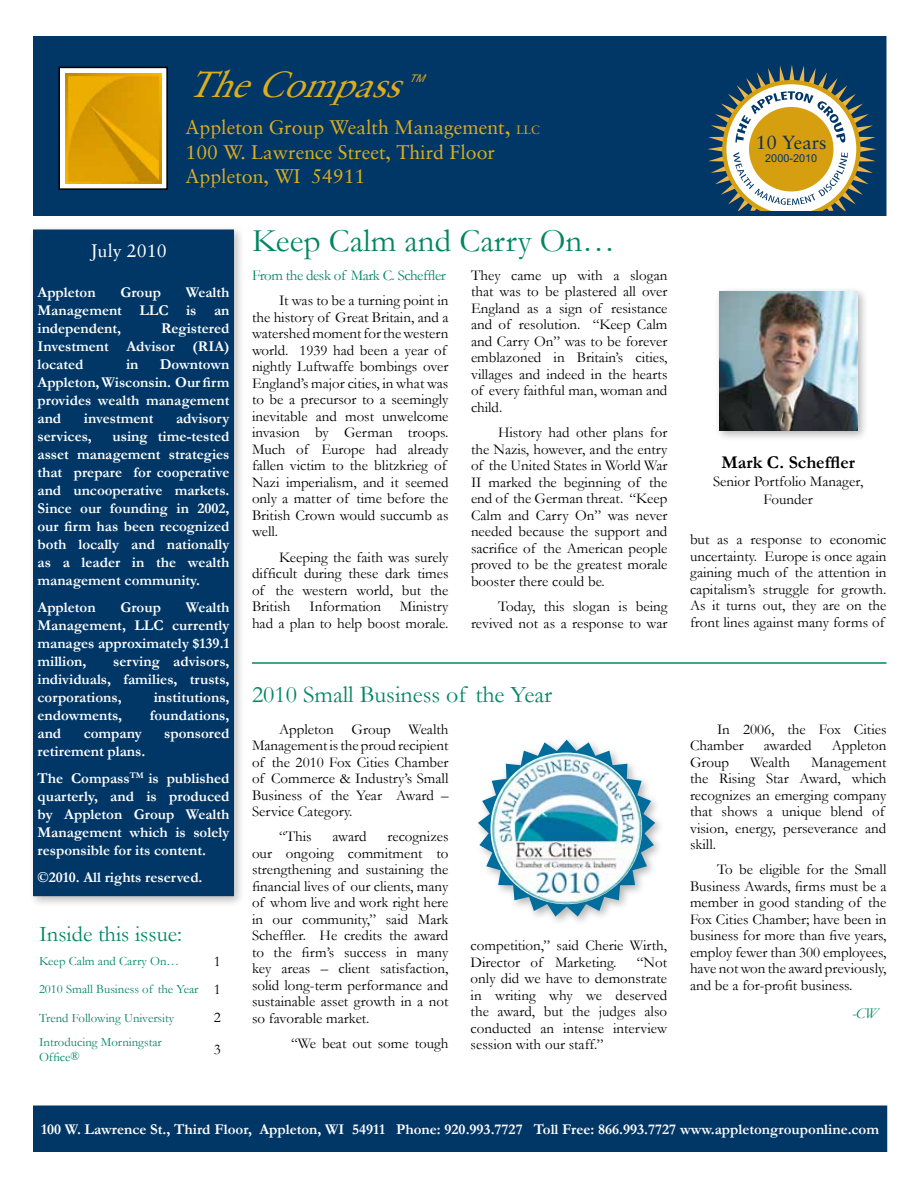
<style>
.page{position:relative;width:918px;height:1188px;background:#fff}
.page>*{position:absolute;margin:0;border:0;box-sizing:border-box;transform-origin:0 0}
.t1{font:italic 36px "Sabon";color:#ddad1b}
.t2{font:33px "Garamond";color:#008761}
.t3{font:24px "Garamond";color:#008761}
.t4{font:22.5px "Garamond";color:#008761}
.t5{font:19.5px/25.2px "Sabon";color:#ddad1b}
.t6{font:19.05px "Sabon";color:#122e51}
.t7{font:700 18px "Garamond";color:#000}
.t8{font:18px "Sabon";color:#fff}
.t9{font:15px/16.5px "Garamond";color:#000;text-align:justify}
.t10{font:700 15px/18px "Garamond";color:#fff;text-align:justify}
.t11{font:15px "Garamond";letter-spacing:-.03em;color:#008761}
.t12{font:italic 15px "Garamond";color:#008761}
.t13{font:12.75px/15.3px "Garamond";color:#008761}
.t14{font:10.95px "Arial";color:#003767}
.t15{font:italic 10.5px "Arial";color:#ddad1b}
.s1{font-size:21px}
.s2{font-size:12px}
.s3{font-size:15px;color:#000}
</style>
<div class="page">
<div style="left:28px;top:225px;width:217px;height:683px;background:#000;opacity:.25"></div>
<div style="left:34px;top:230px;width:199px;height:665px;background:#003767"></div>
<div style="left:33px;top:230px;width:201px;height:666px;border:2px solid #003767"></div>
<div style="left:33px;top:36px;width:853px;height:180px;background:#003767"></div>
<div style="left:59px;top:67px;width:108px;height:122px;background:#fff"></div>
<div style="left:58px;top:67px;width:110px;height:123px;border:2px solid #000"></div>
<img style="left:65px;top:73px;width:96px;height:110px">
<div style="left:34px;top:1106px;width:852px;height:45px;background:#003767"></div>
<div style="left:33px;top:1105px;width:854px;height:47px;border:2px solid #003767"></div>
<div style="left:714px;top:286px;width:154px;height:156px;background:#000;opacity:.3"></div>
<img style="left:719px;top:291px;width:138px;height:139px">
<svg style="left:707px;top:65px;width:169px;height:146px"></svg>
<div style="left:749px;top:107px;width:85px;height:84px;background:#d59f0f;border-radius:50%"></div>
<hr style="left:252px;top:662px;width:634px;height:2px;background:#008761">
<svg style="left:478px;top:740px;width:177px;height:177px"></svg>
<img style="left:490px;top:753px;width:152px;height:151px;border-radius:76px">
<p class="t8" style="left:91px;top:240px;width:78px">July 2010</p>
<h1 class="t1" style="left:187px;top:63px;width:234px">TheCompass</h1>
<p class="t15" style="left:409px;top:72px;width:23px">TM</p>
<h3 class="t5" style="left:186px;top:114px;width:356px">Appleton Group Wealth Management<span class="s1">,</span> <span class="s2">LLC<br></span>100 W. Lawrence Street, Third Floor</h3>
<h3 class="t5" style="left:186px;top:163px;width:181px">Appleton, WI 54911</h3>
<h2 class="t2" style="left:252px;top:219px;width:365px">Keep Calm and Carry On…</h2>
<p class="t10" style="left:38px;top:284px;width:60px">Appleton</p>
<p class="t10" style="left:120px;top:284px;width:42px">Group</p>
<p class="t10" style="left:38px;top:284px;width:193px;text-indent:148px">Wealth Management LLC is an independent,</p>
<p class="t10" style="left:38px;top:320px;width:193px;text-indent:124px">Registered Investment Advisor (RIA) located</p>
<p class="t10" style="left:38px;top:356px;width:194px;text-indent:122px">Downtown Appleton, Wisconsin. Our firm provides wealth management and</p>
<p class="t10" style="left:126px;top:356px;width:14px">in</p>
<p class="t10" style="left:84px;top:410px;width:71px">investment</p>
<p class="t10" style="left:176px;top:410px;width:55px">advisory</p>
<p class="t10" style="left:38px;top:428px;width:56px">services,</p>
<p class="t10" style="left:38px;top:428px;width:194px;text-indent:75px">using time-tested asset management strategies that prepare for cooperative and uncooperative markets.<br>Since our founding in 2002, our firm has been recognized both locally and nationally as a leader in the wealth management community.</p>
<p class="t10" style="left:38px;top:599px;width:60px">Appleton</p>
<p class="t10" style="left:120px;top:599px;width:42px">Group</p>
<p class="t10" style="left:38px;top:599px;width:194px;text-indent:148px">Wealth Management, LLC currently manages approximately $139.1 million,</p>
<p class="t10" style="left:38px;top:653px;width:194px;text-indent:76px">serving advisors, individuals, families, trusts, corporations,</p>
<p class="t10" style="left:154px;top:689px;width:77px">institutions,</p>
<p class="t10" style="left:38px;top:707px;width:86px">endowments,</p>
<p class="t10" style="left:150px;top:707px;width:81px">foundations,</p>
<p class="t10" style="left:38px;top:725px;width:25px">and</p>
<p class="t10" style="left:84px;top:725px;width:60px">company</p>
<p class="t10" style="left:164px;top:725px;width:67px">sponsored</p>
<p class="t10" style="left:38px;top:738px;width:193px;line-height:26.8px">retirement plans.<br>The Compass<sup>TM</sup> is published</p>
<p class="t10" style="left:37px;top:788px;width:194px">quarterly, and is produced by Appleton Group Wealth Management which is solely responsible for its content.</p>
<p class="t10" style="left:37px;top:869px;width:167px">©2010. All rights reserved.</p>
<h3 class="t4" style="left:39px;top:918px;width:145px">Inside this issue:</h3>
<p class="t13" style="left:39px;top:953px;width:142px">Keep Calm and Carry On…</p>
<p class="t9" style="left:214px;top:952px;width:9px">1</p>
<p class="t13" style="left:39px;top:981px;width:183px">2010 Small Business of the Year <span class="s3">1</span></p>
<p class="t13" style="left:39px;top:1010px;width:137px">Trend Following University</p>
<p class="t9" style="left:214px;top:1009px;width:9px">2</p>
<p class="t13" style="left:39px;top:1034px;width:124px">Introducing Morningstar<br>Office<span class="s2">®</span></p>
<p class="t9" style="left:214px;top:1041px;width:9px">3</p>
<p class="t11" style="left:252px;top:265px;width:195px">From the desk of Mark C. Scheffler</p>
<p class="t9" style="left:252px;top:292px;width:198px;text-align:left;text-indent:27px">It was to be a turning point in the history of Great Britain, and a watershed moment for the western world. 1939 had been a year of nightly Luftwaffe bombings over<br>England’s major cities, in what was to be a precursor to a seemingly inevitable and most unwelcome invasion by German troops.<br>Much of Europe had already fallen victim to the blitzkrieg of<br>Nazi imperialism, and it seemed only a matter of time before the<br>British Crown would succumb as well.</p>
<p class="t9" style="left:252px;top:548px;width:198px;text-indent:27px">Keeping the faith was surely difficult during these dark times of the western world, but the British</p>
<p class="t9" style="left:309px;top:598px;width:73px">Information</p>
<p class="t9" style="left:252px;top:598px;width:198px;text-align:right">Ministry<br>had a plan to help boost morale.</p>
<p class="t9" style="left:471px;top:266px;width:198px">They came up with a slogan that was to be plastered all over England as a sign of resistance and of resolution. “Keep Calm and Carry On” was to be forever emblazoned in Britain’s cities, villages and indeed in the hearts of every faithful man, woman and child.</p>
<p class="t9" style="left:471px;top:424px;width:198px;text-indent:27px">History had other plans for the Nazis, however, and the entry of the United States in World War II marked the beginning of the end of the German threat. “Keep Calm and Carry On” was never needed because the support and sacrifice of the American people proved to be the greatest morale booster there could be.</p>
<p class="t9" style="left:471px;top:598px;width:198px;text-align:right">Today, this slogan is being revived not as a response to war</p>
<h3 class="t3" style="left:252px;top:679px;width:302px">2010 Small Business of the Year</h3>
<p class="t9" style="left:252px;top:720px;width:198px;text-indent:27px">Appleton Group Wealth Management is the proud recipient of the 2010 Fox Cities Chamber of Commerce &amp; Industry’s Small Business of the Year Award – Service Category.</p>
<p class="t9" style="left:279px;top:828px;width:34px">“This</p>
<p class="t9" style="left:332px;top:828px;width:36px">award</p>
<p class="t9" style="left:252px;top:828px;width:198px;text-indent:135px">recognizes our ongoing commitment to strengthening and sustaining the financial lives of our clients, many of whom live and work right here in our community,” said Mark Scheffler. He credits the award to the firm’s success in many key areas – client satisfaction, solid long-term performance and sustainable asset growth in a not so favorable market.</p>
<p class="t9" style="left:291px;top:1035px;width:159px">“We beat out some tough</p>
<p class="t9" style="left:471px;top:937px;width:198px">competition,” said Cherie Wirth,<br>Director of Marketing.</p>
<p class="t9" style="left:471px;top:953px;width:198px;text-indent:166px">“Not only did we have to demonstrate in writing why we deserved the award, but the judges also conducted an intense interview session with our staff.”</p>
<p class="t6" style="left:756px;top:131px;width:72px">10 Years</p>
<p class="t14" style="left:765px;top:151px;width:54px">2000-2010</p>
<p class="t7" style="left:721px;top:450px;width:135px">Mark C. Scheffler</p>
<p class="t9" style="left:713px;top:472px;width:152px;line-height:18px;text-align:center">Senior Portfolio Manager,<br>Founder</p>
<p class="t9" style="left:690px;top:531px;width:198px">but as a response to economic uncertainty. Europe is once again gaining much of the attention in capitalism’s struggle for growth.<br>As it turns out, they are on the front lines against many forms of</p>
<p class="t9" style="left:690px;top:720px;width:198px;text-indent:27px">In 2006, the Fox Cities<br>Chamber</p>
<p class="t9" style="left:764px;top:737px;width:50px">awarded</p>
<p class="t9" style="left:832px;top:737px;width:56px">Appleton</p>
<p class="t9" style="left:690px;top:753px;width:41px">Group</p>
<p class="t9" style="left:750px;top:753px;width:41px">Wealth</p>
<p class="t9" style="left:690px;top:753px;width:198px;text-align:left;text-indent:121px">Management the Rising Star Award, which recognizes an emerging company that shows a unique blend of vision, energy, perseverance and skill.</p>
<p class="t9" style="left:690px;top:861px;width:198px;text-indent:27px">To be eligible for the Small Business Awards, firms must be a member in good standing of the Fox Cities Chamber; have been in business for more than five years, employ fewer than 300 employees, have not won the award previously, and be a for-profit business.</p>
<p class="t12" style="left:852px;top:1004px;width:28px">-CW</p>
<p class="t10" style="left:41px;top:1120px;width:840px">100 W. Lawrence St., Third Floor, Appleton, WI 54911 Phone: 920.993.7727 Toll Free: 866.993.7727 www.appletongrouponline.com</p>
</div>
